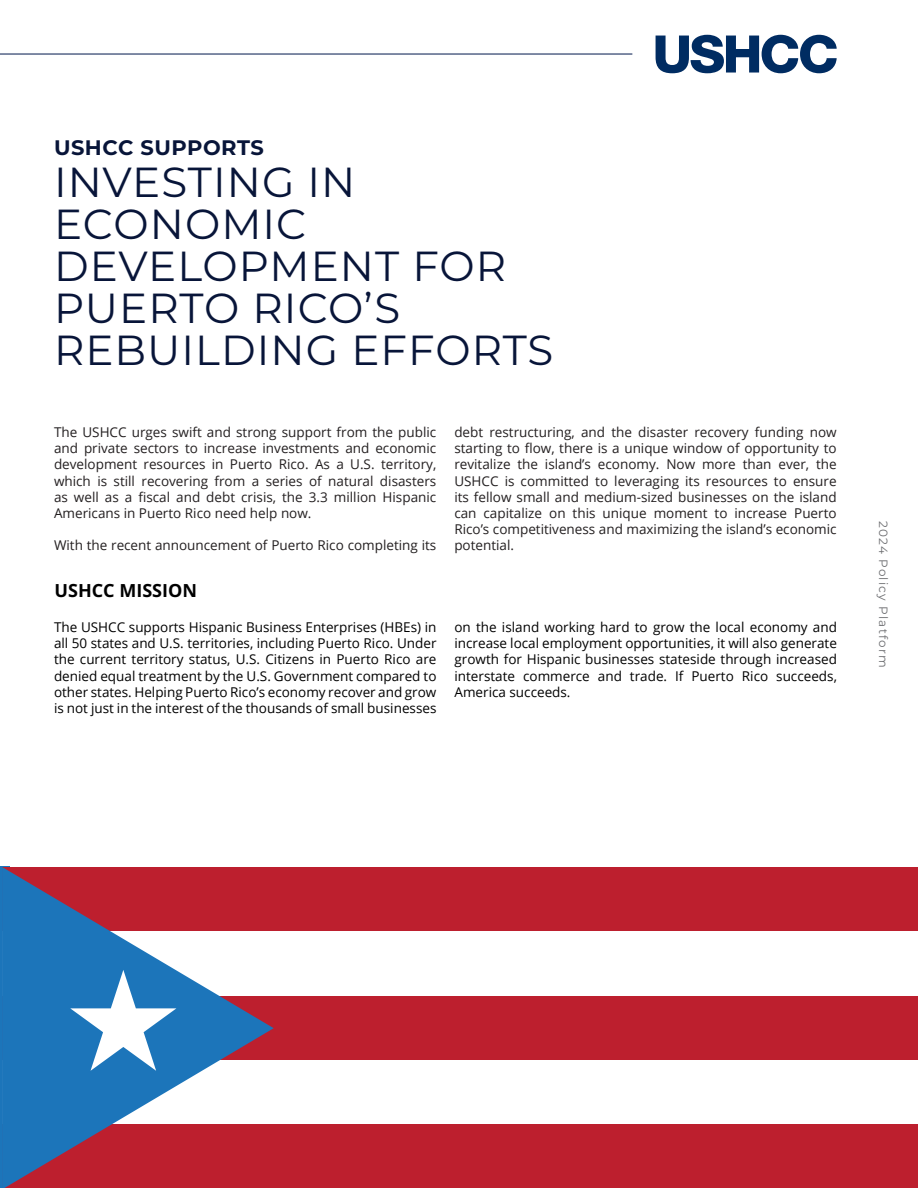
<style>
.page{position:relative;width:918px;height:1188px;background:#fff}
.page>*{position:absolute;margin:0;border:0;box-sizing:border-box;transform-origin:0 0}
.t1{font:42px/42px "Montserrat";letter-spacing:.025em;color:#081539}
.t2{font:700 21px "Montserrat";letter-spacing:.025em;color:#081539}
.t3{font:700 18px "Open Sans";color:#000}
.t4{font:13.5px/16.2px "Open Sans";color:#231f20;text-align:justify}
.t5{font:13.5px/16.2px "Open Sans";color:#000;text-align:justify}
.t6{font:12px "Montserrat";letter-spacing:.1em;color:#6c6d70}
</style>
<div class="page">
<svg style="left:656px;top:35px;width:181px;height:38px"></svg>
<hr style="left:0;top:53px;width:632px;height:2px;background:#1c3160">
<img style="left:0;top:866px;width:9px;height:322px">
<div style="left:2px;top:867px;width:916px;height:64px;background:#bd1f2e"></div>
<div style="left:2px;top:996px;width:916px;height:64px;background:#bd1f2e"></div>
<div style="left:2px;top:1125px;width:916px;height:63px;background:#bd1f2e"></div>
<svg style="left:2px;top:867px;width:272px;height:321px"></svg>
<svg style="left:70px;top:970px;width:106px;height:101px;background:#66a2d0"></svg>
<p class="t2" style="left:54px;top:132px;width:211px">USHCC SUPPORTS</p>
<p class="t1" style="left:54px;top:159px;width:501px">INVESTING IN<br>ECONOMIC<br>DEVELOPMENT FOR<br>PUERTO RICO’S<br>REBUILDING EFFORTS</p>
<p class="t4" style="left:54px;top:424px;width:384px">The USHCC urges swift and strong support from the public and private sectors to increase investments and economic development resources in Puerto Rico. As a U.S. territory, which is still recovering from a series of natural disasters as well as a fiscal and debt crisis, the 3.3 million Hispanic Americans in Puerto Rico need help now.</p>
<p class="t4" style="left:54px;top:537px;width:384px">With the recent announcement of Puerto Rico completing its</p>
<p class="t3" style="left:55px;top:578px;width:144px">USHCC MISSION</p>
<p class="t4" style="left:454px;top:424px;width:384px">debt restructuring, and the disaster recovery funding now starting to flow, there is a unique window of opportunity to revitalize the island’s economy. Now more than ever, the USHCC is committed to leveraging its resources to ensure its fellow small and medium-sized businesses on the island can capitalize on this unique moment to increase Puerto Rico’s competitiveness and maximizing the island’s economic potential.</p>
<p class="t5" style="left:54px;top:619px;width:384px">The USHCC supports Hispanic Business Enterprises (HBEs) in all 50 states and U.S. territories, including Puerto Rico. Under the current territory status, U.S. Citizens in Puerto Rico are denied equal treatment by the U.S. Government compared to other states. Helping Puerto Rico’s economy recover and grow is not just in the interest of the thousands of small businesses</p>
<p class="t5" style="left:454px;top:619px;width:384px">on the island working hard to grow the local economy and increase local employment opportunities, it will also generate growth for Hispanic businesses stateside through increased interstate commerce and trade. If Puerto Rico succeeds, America succeeds.</p>
<p class="t6" style="left:892px;top:521px;width:148px;rotate:90deg">2024 Policy Platform</p>
</div>
